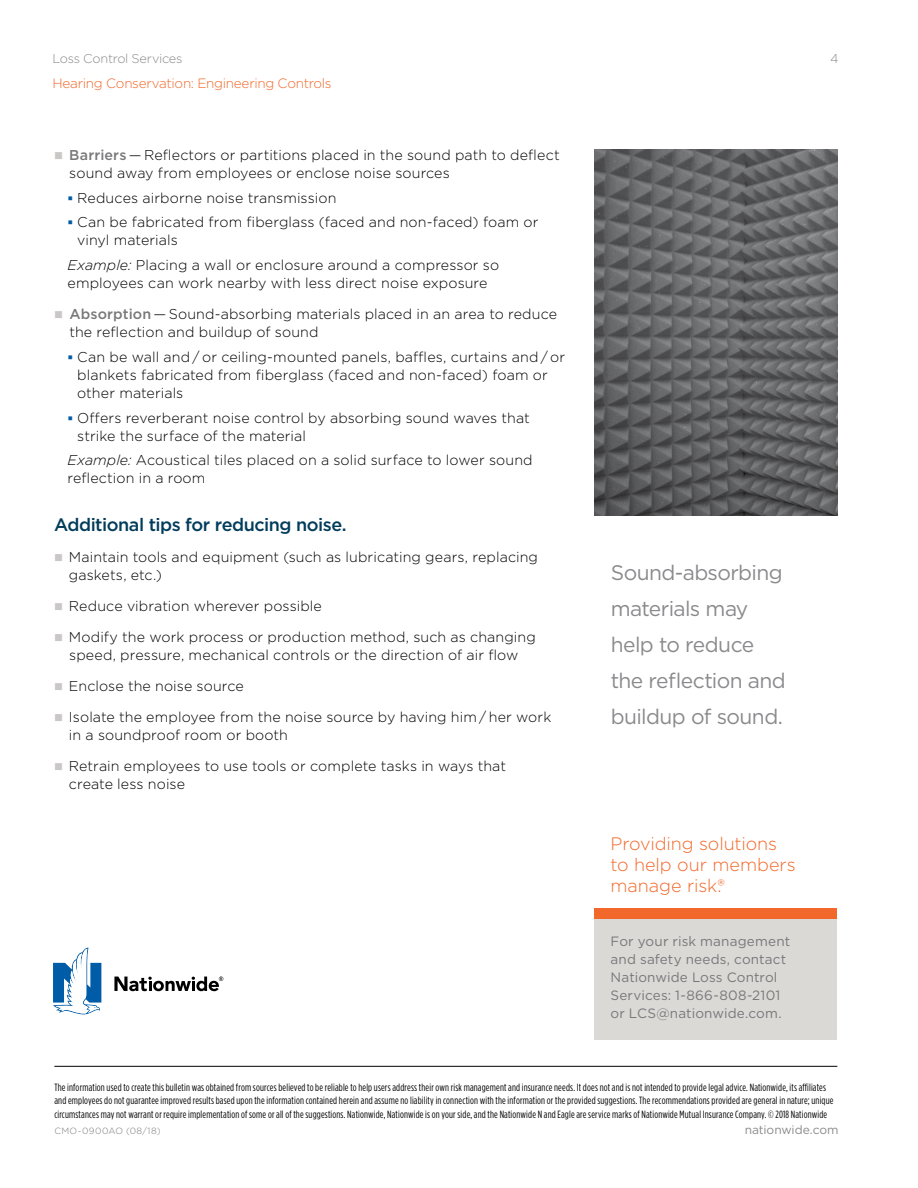
<style>
.page{position:relative;width:918px;height:1188px;background:#fff}
.page>*{position:absolute;margin:0;border:0;box-sizing:border-box;transform-origin:0 0}
.t1{font:21px/36px "Gotham";letter-spacing:-.03em;color:#8a8a8d}
.t2{font:300 18px/21px "Gotham";letter-spacing:-.005em;color:#f2682a}
.Subhead__Main{font:500 18px "Gotham";letter-spacing:-.025em;color:#013c5b}
.Body_Text{font:300 14.25px/18px "Gotham";letter-spacing:.005em;color:#000}
.t3{font:13.5px/18px "Gotham";letter-spacing:.01em;color:#78787a}
.t4{font:300 13.5px "Gotham";letter-spacing:-.02em;color:#f2682a}
.t5{font:300 12.75px "Gotham";letter-spacing:-.02em;color:#8a8a8d}
.t6{font:12px "Gotham";letter-spacing:-.01em;color:#8a8a8d}
.t7{font:10.5px/13.5px "Gotham Condensed";letter-spacing:.015em;color:#000}
.t8{font:300 9px "Gotham";letter-spacing:.045em;color:#78787a}
.s1{color:#cac8c7}
.s2{font-weight:500;color:#78787a}
.s3{color:#005ca7}
.s4{font-style:italic}
</style>
<div class="page">
<div style="left:594px;top:919px;width:243px;height:121px;background:#dbd9d6"></div>
<hr style="left:54px;top:1066px;width:783px;height:1px;background:#000">
<div style="left:594px;top:908px;width:243px;height:11px;background:#f2682a"></div>
<svg style="left:114px;top:977px;width:109px;height:14px"></svg>
<svg style="left:53px;top:948px;width:48px;height:66px"></svg>
<img style="left:594px;top:149px;width:243px;height:367px">
<p class="t5" style="left:53px;top:50px;width:131px">Loss Control Services</p>
<p class="t5" style="left:830px;top:50px;width:10px">4</p>
<p class="t4" style="left:52px;top:75px;width:281px">Hearing Conservation: Engineering Controls</p>
<p class="Body_Text" style="left:69px;top:145px;width:492px;text-indent:-15px"><span class="s1">■</span> <span class="s2">Barriers</span> — Reflectors or partitions placed in the sound path to deflect sound away from employees or enclose noise sources</p>
<p class="Body_Text" style="left:68px;top:188px;width:270px"><span class="s3">▪</span> Reduces airborne noise transmission</p>
<p class="Body_Text" style="left:77px;top:213px;width:463px;text-indent:-10px"><span class="s3">▪</span> Can be fabricated from fiberglass (faced and non-faced) foam or vinyl materials</p>
<p class="Body_Text" style="left:68px;top:256px;width:433px"><span class="s4">Example:</span> Placing a wall or enclosure around a compressor so employees can work nearby with less direct noise exposure</p>
<p class="Body_Text" style="left:69px;top:305px;width:489px;text-indent:-15px"><span class="s1">■</span> <span class="s2">Absorption</span> — Sound-absorbing materials placed in an area to reduce the reflection and buildup of sound</p>
<p class="Body_Text" style="left:77px;top:347px;width:490px;text-indent:-10px"><span class="s3">▪</span> Can be wall and / or ceiling-mounted panels, baffles, curtains and / or blankets fabricated from fiberglass (faced and non-faced) foam or other materials</p>
<p class="Body_Text" style="left:77px;top:408px;width:454px;text-indent:-10px"><span class="s3">▪</span> Offers reverberant noise control by absorbing sound waves that strike the surface of the material</p>
<p class="Body_Text" style="left:68px;top:451px;width:467px"><span class="s4">Example:</span> Acoustical tiles placed on a solid surface to lower sound reflection in a room</p>
<p class="Subhead__Main" style="left:54px;top:513px;width:294px">Additional tips for reducing noise.</p>
<p class="Body_Text" style="left:69px;top:548px;width:471px;text-indent:-15px"><span class="s1">■</span> Maintain tools and equipment (such as lubricating gears, replacing gaskets, etc.)</p>
<p class="Body_Text" style="left:54px;top:597px;width:269px"><span class="s1">■</span> Reduce vibration wherever possible</p>
<p class="Body_Text" style="left:54px;top:628px;width:483px;text-align:center"><span class="s1">■</span> Modify the work process or production method, such as changing speed, pressure, mechanical controls or the direction of air flow</p>
<p class="Body_Text" style="left:54px;top:677px;width:191px"><span class="s1">■</span> Enclose the noise source</p>
<p class="Body_Text" style="left:69px;top:708px;width:484px;text-indent:-15px"><span class="s1">■</span> Isolate the employee from the noise source by having him / her work in a soundproof room or booth</p>
<p class="Body_Text" style="left:69px;top:757px;width:439px;text-indent:-15px"><span class="s1">■</span> Retrain employees to use tools or complete tasks in ways that create less noise</p>
<h1 class="t1" style="left:611px;top:554px;width:177px">Sound-absorbing materials may help to reduce the reflection and buildup of sound.</h1>
<p class="t2" style="left:611px;top:833px;width:187px">Providing solutions to help our members manage risk.®</p>
<p class="t3" style="left:611px;top:932px;width:181px">For your risk management and safety needs, contact<br>Nationwide Loss Control<br>Services: 1-866-808-2101 or LCS@nationwide.com.</p>
<p class="t7" style="left:54px;top:1080px;width:781px">The information used to create this bulletin was obtained from sources believed to be reliable to help users address their own risk management and insurance needs. It does not and is not intended to provide legal advice. Nationwide, its affiliates and employees do not guarantee improved results based upon the information contained herein and assume no liability in connection with the information or the provided suggestions. The recommendations provided are general in nature; unique circumstances may not warrant or require implementation of some or all of the suggestions. Nationwide, Nationwide is on your side, and the Nationwide N and Eagle are service marks of Nationwide Mutual Insurance Company. © 2018 Nationwide</p>
<p class="t8" style="left:54px;top:1125px;width:108px">CMO-0900AO (08/18)</p>
<p class="t6" style="left:745px;top:1122px;width:95px">nationwide.com</p>
</div>
